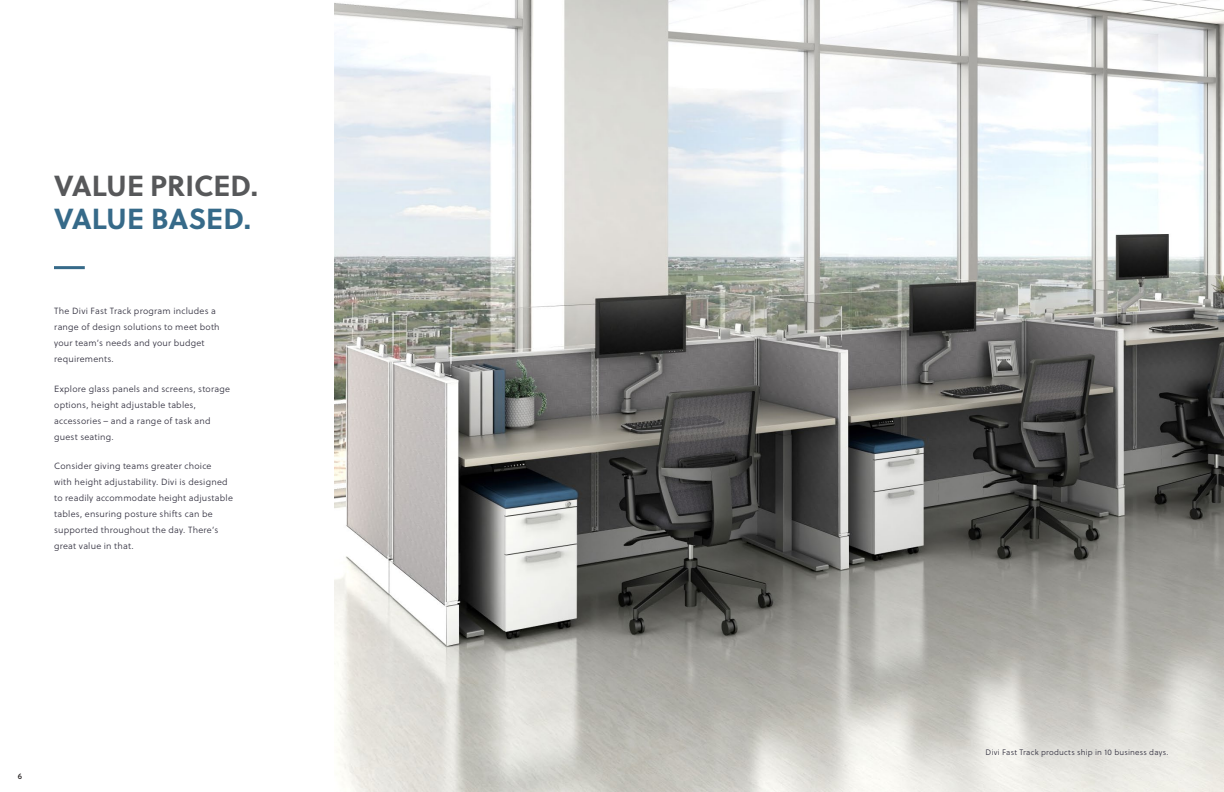
<style>
.page{position:relative;width:1224px;height:792px;background:#fff}
.page>*{position:absolute;margin:0;border:0;box-sizing:border-box;transform-origin:0 0}
.MainHeading{font:700 29px "Soleil";letter-spacing:-.005em;color:#57585a}
.MainHeading-2{font:700 29px "Soleil";color:#366a89}
.LgBrochureText{font:9px/16px "Soleil Lt";letter-spacing:.025em;color:#312f3e}
.LgBrochureText-2{font:8px "Soleil Lt";letter-spacing:.025em;color:#312f3e}
.Page_Numbers{font:8px "Soleil Bk";color:#231f20}
</style>
<div class="page">
<hr style="left:54px;top:266px;width:31px;height:3px;background:#366a89">
<img style="left:335px;top:0;width:889px;height:792px">
<p class="MainHeading" style="left:54px;top:163px;width:205px">VALUE PRICED.</p>
<p class="MainHeading-2" style="left:54px;top:196px;width:198px">VALUE BASED.</p>
<p class="LgBrochureText" style="left:54px;top:303px;width:167px">The Divi Fast Track program includes a range of design solutions to meet both your team’s needs and your budget requirements.</p>
<p class="LgBrochureText" style="left:54px;top:381px;width:177px">Explore glass panels and screens, storage options, height adjustable tables, accessories – and a range of task and guest seating.</p>
<p class="LgBrochureText" style="left:54px;top:458px;width:180px">Consider giving teams greater choice<br>with height adjustability. Divi is designed to readily accommodate height adjustable tables, ensuring posture shifts can be supported throughout the day. There’s great value in that.</p>
<p class="Page_Numbers" style="left:18px;top:770px;width:6px">6</p>
<p class="LgBrochureText-2" style="left:986px;top:747px;width:184px">Divi Fast Track products ship in 10 business days.</p>
</div>
